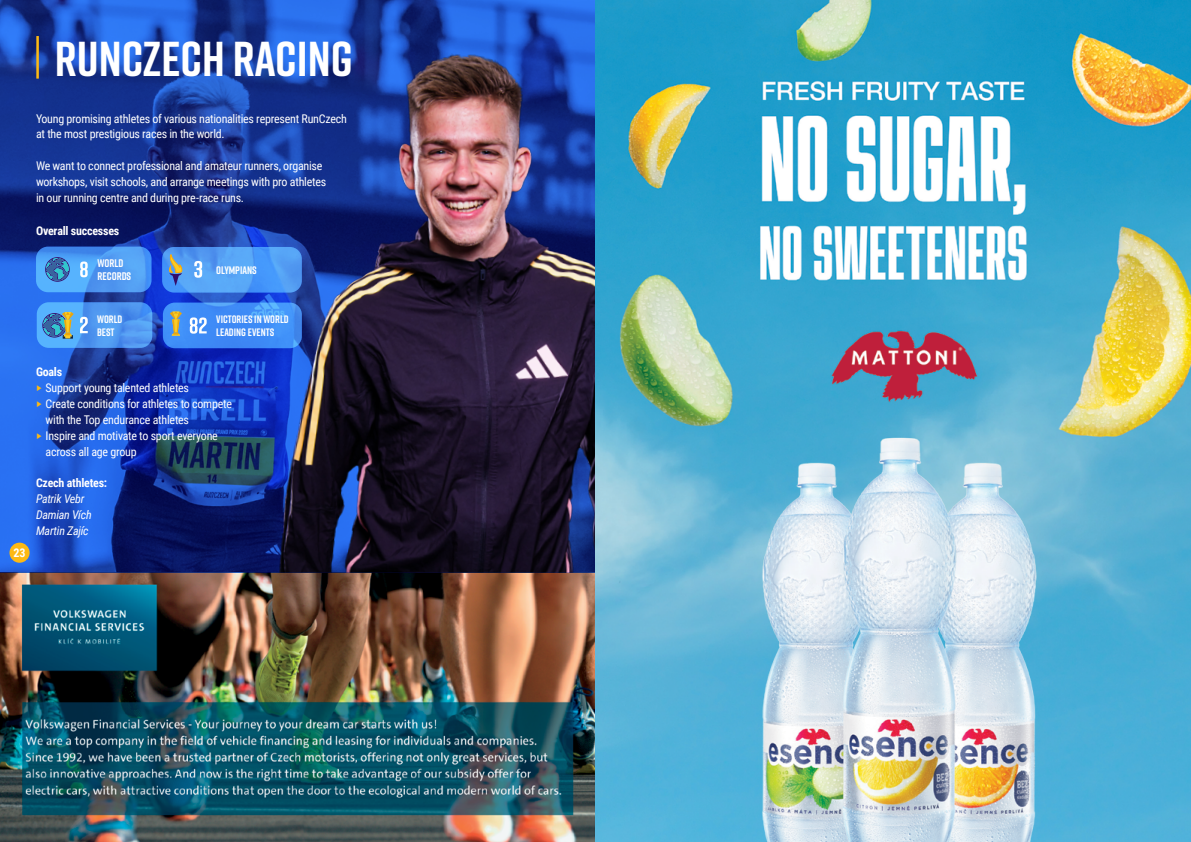
<style>
.page{position:relative;width:1191px;height:842px;background:#fff}
.page>*{position:absolute;margin:0;border:0;box-sizing:border-box;transform-origin:0 0}
.t1{font:700 48.9px "Rift";color:#fff}
.t2{font:12px/15.9px "Roboto Condensed";letter-spacing:-.02em;color:#fff}
.t3{font:700 12px "Roboto Condensed";letter-spacing:-.02em;color:#fff}
.t4{font:italic 12px/15.9px "Roboto Condensed";letter-spacing:-.025em;color:#fff}
.t5{font:700 11px/13.2px "Rift";color:#fff}
.t6{font:700 10.9px "Rift";color:#fff}
.t7{font:700 10.8px/12.9px "Rift";color:#fff}
.s1{color:#fdb913}
</style>
<div class="page">
<img style="left:0;top:0;width:1191px;height:842px">
<svg style="left:0;top:0;width:203px;height:573px;background:#173da3"></svg>
<img style="left:203px;top:0;width:392px;height:573px">
<hr style="left:36px;top:36px;width:3px;height:43px;background:#fdb913">
<div style="left:10px;top:543px;width:20px;height:20px;background:#fdb913;border-radius:50%"></div>
<img style="left:644px;top:422px;width:490px;height:420px">
<svg style="left:1184px;top:0;width:7px;height:5px"></svg>
<svg style="left:1184px;top:839px;width:7px;height:3px"></svg>
<svg style="left:36px;top:247px;width:115px;height:45px;background:#4f9ef4"></svg>
<svg style="left:37px;top:302px;width:115px;height:46px;background:#509df3"></svg>
<svg style="left:162px;top:247px;width:140px;height:46px;background:#519ef5"></svg>
<svg style="left:163px;top:303px;width:139px;height:45px;background:#408ef6"></svg>
<svg style="left:44px;top:257px;width:26px;height:25px"></svg>
<svg style="left:80px;top:317px;width:8px;height:16px"></svg>
<svg style="left:41px;top:312px;width:33px;height:27px"></svg>
<svg style="left:80px;top:262px;width:8px;height:15px"></svg>
<svg style="left:169px;top:250px;width:13px;height:53px"></svg>
<svg style="left:170px;top:311px;width:12px;height:25px"></svg>
<svg style="left:190px;top:317px;width:17px;height:17px"></svg>
<svg style="left:194px;top:261px;width:8px;height:17px"></svg>
<h1 class="t1" style="left:55px;top:24px;width:299px">RUNCZECH RACING</h1>
<p class="t2" style="left:36px;top:110px;width:312px">Young promising athletes of various nationalities represent RunCzech at the most prestigious races in the world.</p>
<p class="t2" style="left:36px;top:158px;width:292px">We want to connect professional and amateur runners, organise workshops, visit schools, and arrange meetings with pro athletes in our running centre and during pre-race runs.</p>
<p class="t3" style="left:36px;top:222px;width:85px">Overall successes</p>
<p class="t5" style="left:97px;top:256px;width:35px">WORLD<br>RECORDS</p>
<p class="t7" style="left:97px;top:312px;width:27px">WORLD<br>BEST</p>
<p class="t6" style="left:216px;top:263px;width:42px">OLYMPIANS</p>
<p class="t7" style="left:216px;top:312px;width:74px">VICTORIES IN WORLD<br>LEADING EVENTS</p>
<p class="t3" style="left:14px;top:545px;width:14px">23</p>
<p class="t3" style="left:36px;top:364px;width:28px">Goals</p>
<p class="t2" style="left:36px;top:379px;width:155px"><span class="s1">‣</span> Support young talented athletes</p>
<p class="t2" style="left:36px;top:395px;width:198px"><span class="s1">‣</span> Create conditions for athletes to compete</p>
<p class="t2" style="left:46px;top:411px;width:145px">with the Top endurance athletes</p>
<p class="t2" style="left:36px;top:427px;width:183px"><span class="s1">‣</span> Inspire and motivate to sport everyone</p>
<p class="t2" style="left:46px;top:443px;width:93px">across all age group</p>
<p class="t3" style="left:36px;top:475px;width:73px">Czech athletes:</p>
<p class="t4" style="left:36px;top:491px;width:57px">Patrik Vebr<br>Damian Vích<br>Martin Zajíc</p>
</div>
